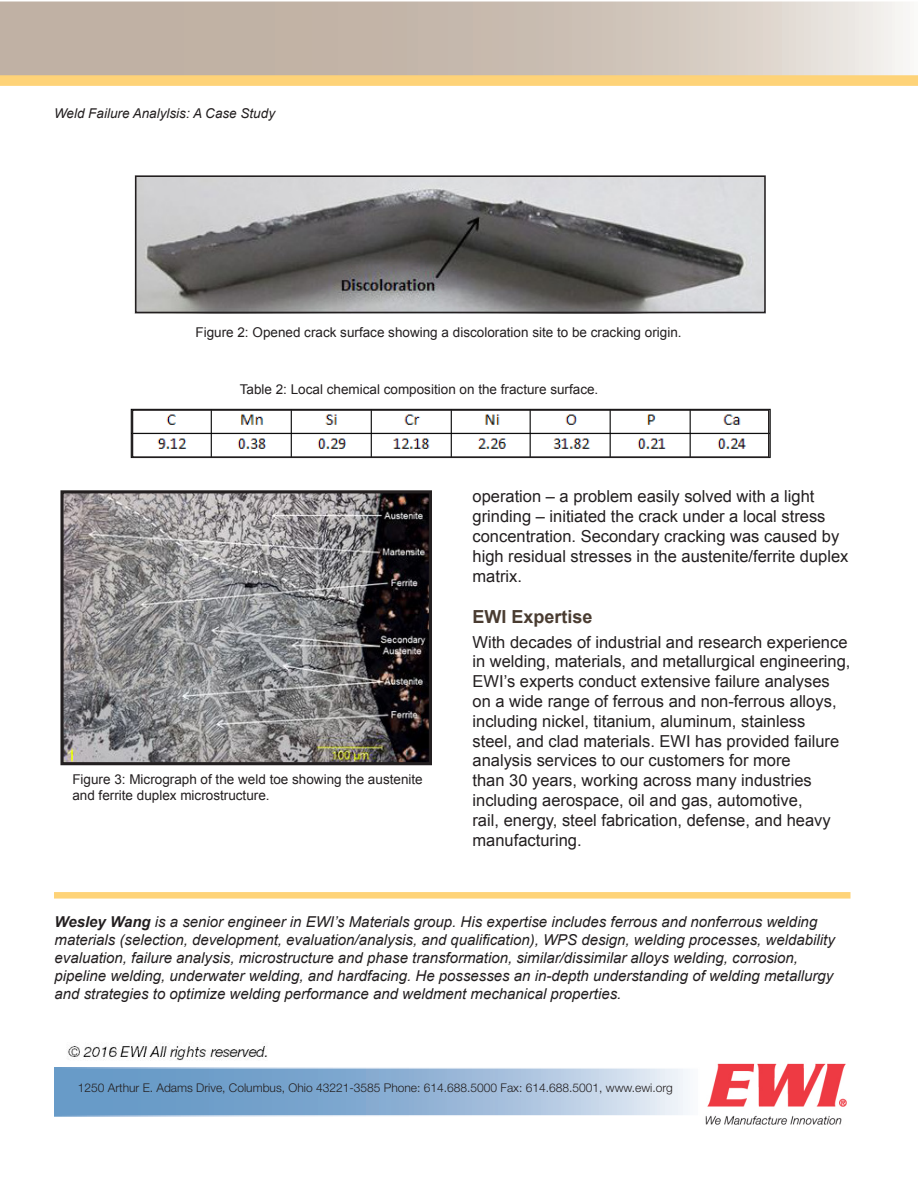
<style>
.page{position:relative;width:918px;height:1188px;background:#fff}
.page>*{position:absolute;margin:0;border:0;box-sizing:border-box;transform-origin:0 0}
.Paragraph_Header{font:700 18px "Arial";color:#4a3c31}
.Body_Copy{font:16.5px/19.8px "Arial";color:#231f20}
.About_the_Author{font:italic 15px/18px "Arial";color:#231f20}
.Body_Copy-2{font:13.5px/16.2px "Arial";color:#231f20}
.t1{font:italic 13.5px "Arial";color:#231f20}
.t2{font:300 12px "Helvetica Neue LT Std";color:#231f20}
.s1{font-weight:700}
</style>
<div class="page">
<svg style="left:57px;top:1070px;width:631px;height:44px;background:#92b4d6"></svg>
<div style="left:54px;top:1067px;width:646px;height:50px;border:2px solid #fff"></div>
<img style="left:705px;top:1063px;width:142px;height:62px">
<div style="left:54px;top:892px;width:796px;height:7px;background:#fed378;border:2px solid #fed378"></div>
<svg style="left:0;top:1px;width:906px;height:74px;background:#ccc0b5"></svg>
<svg style="left:0;top:75px;width:918px;height:11px;background:#fcd27a"></svg>
<img style="left:68px;top:1043px;width:199px;height:18px">
<img style="left:134px;top:176px;width:632px;height:138px">
<div style="left:135px;top:176px;width:631px;height:137px;border:2px solid #231f20"></div>
<img style="left:130px;top:408px;width:640px;height:51px">
<div style="left:132px;top:409px;width:638px;height:49px;border:2px solid #231f20"></div>
<img style="left:64px;top:494px;width:364px;height:267px">
<div style="left:60px;top:490px;width:372px;height:275px;border:3px solid #231f20"></div>
<p class="t1" style="left:54px;top:104px;width:223px">Weld Failure Analylsis: A Case Study</p>
<p class="Body_Copy-2" style="left:195px;top:324px;width:488px">Figure 2: Opened crack surface showing a discoloration site to be cracking origin.</p>
<p class="Body_Copy-2" style="left:240px;top:382px;width:360px">Table 2: Local chemical composition on the fracture surface.</p>
<p class="Body_Copy-2" style="left:72px;top:771px;width:352px">Figure 3: Micrograph of the weld toe showing the austenite and ferrite duplex microstructure.</p>
<p class="Body_Copy" style="left:472px;top:487px;width:378px">operation – a problem easily solved with a light grinding – initiated the crack under a local stress concentration. Secondary cracking was caused by high residual stresses in the austenite/ferrite duplex matrix.</p>
<p class="Paragraph_Header" style="left:472px;top:605px;width:122px">EWI Expertise</p>
<p class="Body_Copy" style="left:472px;top:632px;width:379px">With decades of industrial and research experience in welding, materials, and metallurgical engineering, EWI’s experts conduct extensive failure analyses on a wide range of ferrous and non-ferrous alloys, including nickel, titanium, aluminum, stainless<br>steel, and clad materials. EWI has provided failure analysis services to our customers for more<br>than 30 years, working across many industries including aerospace, oil and gas, automotive,<br>rail, energy, steel fabrication, defense, and heavy manufacturing.</p>
<p class="About_the_Author" style="left:55px;top:913px;width:782px"><span class="s1">Wesley Wang</span> is a senior engineer in EWI’s Materials group. His expertise includes ferrous and nonferrous welding materials (selection, development, evaluation/analysis, and qualification), WPS design, welding processes, weldability evaluation, failure analysis, microstructure and phase transformation, similar/dissimilar alloys welding, corrosion, pipeline welding, underwater welding, and hardfacing. He possesses an in-depth understanding of welding metallurgy and strategies to optimize welding performance and weldment mechanical properties.</p>
<p class="t2" style="left:78px;top:1081px;width:597px">1250 Arthur E. Adams Drive, Columbus, Ohio 43221-3585 Phone: 614.688.5000 Fax: 614.688.5001, www.ewi.org</p>
</div>
